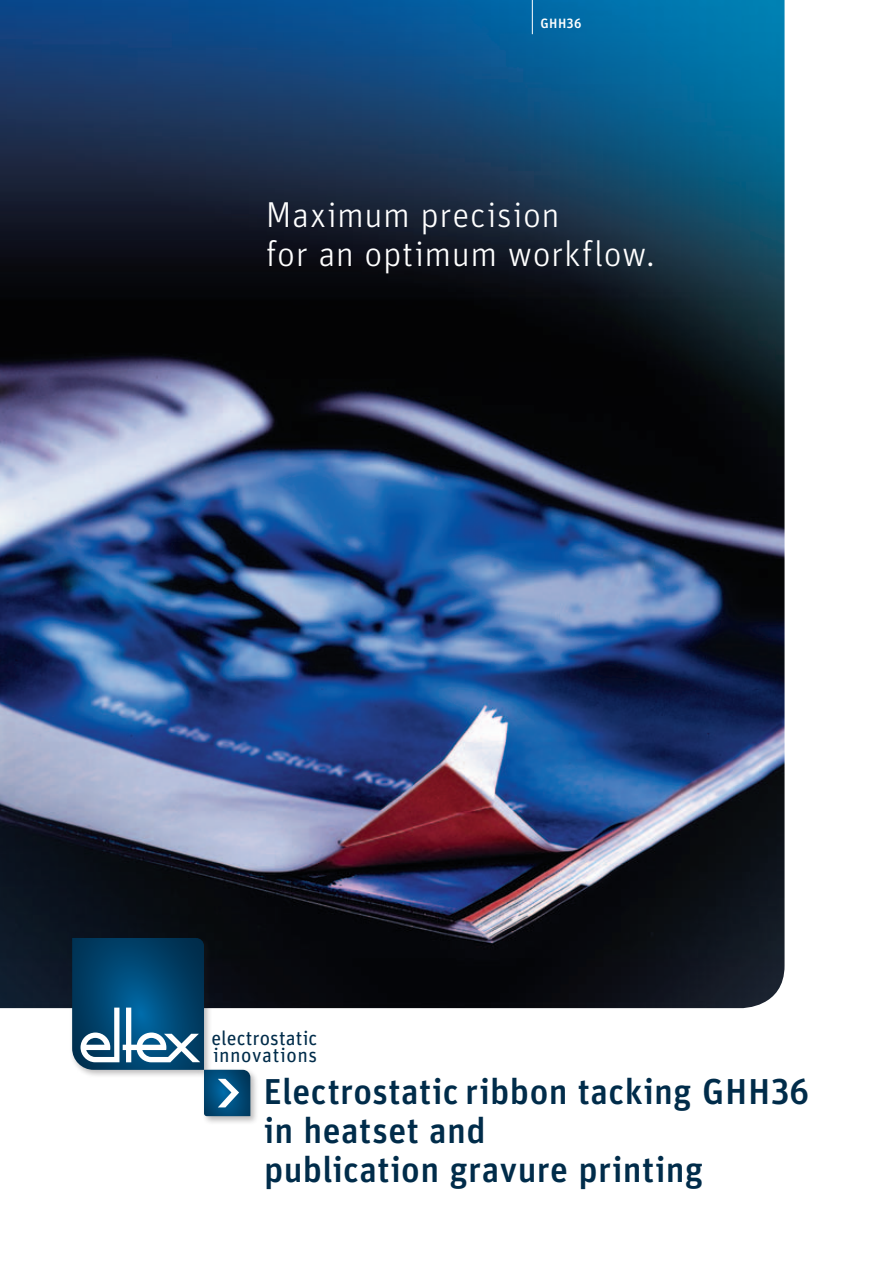
<style>
.page{position:relative;width:893px;height:1263px;background:#fff}
.page>*{position:absolute;margin:0;border:0;box-sizing:border-box;transform-origin:0 0}
.t1{font:500 36px/39px "Unit OT";letter-spacing:.01em;color:#002c4a}
.t2{font:300 36px/39px "Unit OT";letter-spacing:.015em;color:#fff}
.t3{font:19.95px/17.4px "Unit OT";letter-spacing:.02em;color:#002c4a}
.t4{font:500 13.5px "Unit OT";letter-spacing:.025em;color:#fff}
</style>
<div class="page">
<img style="left:0;top:0;width:784px;height:1008px">
<div style="left:70px;top:935px;width:189px;height:190px;background:#231f20;opacity:.3"></div>
<svg style="left:72px;top:938px;width:178px;height:178px"></svg>
<hr style="left:532px;top:0;width:1px;height:34px;background:#fff">
<p class="t4" style="left:540px;top:14px;width:43px">GHH36</p>
<p class="t2" style="left:266px;top:195px;width:391px">Maximum precision<br>for an optimum workflow.</p>
<p class="t3" style="left:211px;top:1029px;width:108px">electrostatic innovations</p>
<p class="t1" style="left:264px;top:1072px;width:547px">Electrostatic ribbon tacking GHH36 in heatset and<br>publication gravure printing</p>
</div>
